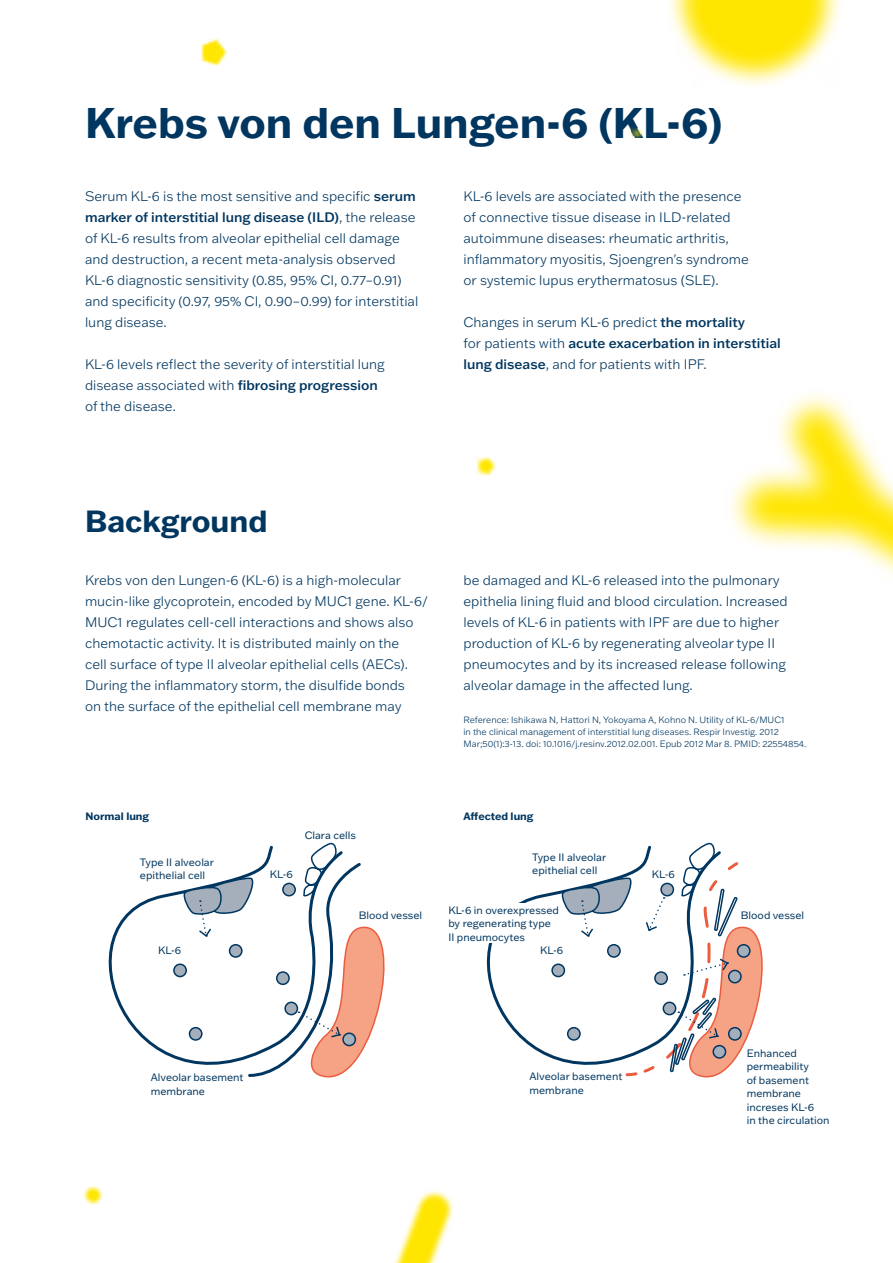
<style>
.page{position:relative;width:893px;height:1263px;background:#fff}
.page>*{position:absolute;margin:0;border:0;box-sizing:border-box;transform-origin:0 0}
.t1{font:700 42px "Franklin Gothic ATF";color:#00365f}
.t2{font:700 30px "Franklin Gothic ATF";color:#00365f}
.t3{font:300 13.5px/21px "Franklin Gothic ATF";color:#00365f}
.t4{font:10.5px/13.5px "Franklin Gothic ATF";color:#00365f}
.t5{font:700 10.5px "Franklin Gothic ATF";color:#00365f}
.t6{font:300 9px/12px "Franklin Gothic ATF";color:#00365f}
.s1{font-weight:500}
</style>
<div class="page">
<svg style="left:669px;top:0;width:171px;height:86px"></svg>
<svg style="left:683px;top:0;width:142px;height:71px;background:#ffeb3d"></svg>
<svg style="left:83px;top:1186px;width:20px;height:19px"></svg>
<svg style="left:86px;top:1188px;width:13px;height:13px"></svg>
<svg style="left:201px;top:38px;width:26px;height:28px"></svg>
<svg style="left:203px;top:40px;width:22px;height:24px"></svg>
<svg style="left:476px;top:456px;width:20px;height:20px"></svg>
<svg style="left:478px;top:458px;width:15px;height:15px"></svg>
<svg style="left:628px;top:127px;width:15px;height:11px"></svg>
<svg style="left:631px;top:129px;width:9px;height:6px"></svg>
<svg style="left:394px;top:1191px;width:59px;height:72px"></svg>
<svg style="left:395px;top:1193px;width:55px;height:70px"></svg>
<svg style="left:730px;top:394px;width:163px;height:181px"></svg>
<svg style="left:746px;top:407px;width:147px;height:164px"></svg>
<svg style="left:108px;top:845px;width:253px;height:232px"></svg>
<div style="left:174px;top:964px;width:12px;height:12px;background:#a4afbb;border-radius:50%"></div>
<div style="left:173px;top:963px;width:14px;height:14px;border:2px solid #00365f;border-radius:50%"></div>
<div style="left:230px;top:945px;width:12px;height:12px;background:#a4afbb;border-radius:50%"></div>
<div style="left:229px;top:944px;width:14px;height:14px;border:2px solid #00365f;border-radius:50%"></div>
<div style="left:283px;top:883px;width:12px;height:13px;background:#a4afbb;border-radius:50%"></div>
<div style="left:282px;top:883px;width:14px;height:13px;border:2px solid #00365f;border-radius:50%"></div>
<div style="left:277px;top:972px;width:12px;height:12px;background:#a4afbb;border-radius:50%"></div>
<div style="left:276px;top:971px;width:14px;height:14px;border:2px solid #00365f;border-radius:50%"></div>
<div style="left:285px;top:1002px;width:12px;height:13px;background:#a4afbb;border-radius:50%"></div>
<div style="left:284px;top:1001px;width:14px;height:14px;border:2px solid #00365f;border-radius:50%"></div>
<div style="left:189px;top:1028px;width:13px;height:12px;background:#a4afbb;border-radius:50%"></div>
<div style="left:189px;top:1027px;width:14px;height:14px;border:2px solid #00365f;border-radius:50%"></div>
<svg style="left:303px;top:842px;width:34px;height:55px"></svg>
<svg style="left:183px;top:874px;width:72px;height:64px"></svg>
<svg style="left:297px;top:925px;width:88px;height:153px"></svg>
<div style="left:343px;top:1033px;width:12px;height:12px;background:#a4afbb;border-radius:50%"></div>
<div style="left:342px;top:1032px;width:14px;height:14px;border:2px solid #00365f;border-radius:50%"></div>
<svg style="left:486px;top:890px;width:75px;height:172px"></svg>
<div style="left:552px;top:964px;width:12px;height:12px;background:#a4afbb;border-radius:50%"></div>
<div style="left:551px;top:963px;width:14px;height:14px;border:2px solid #00365f;border-radius:50%"></div>
<svg style="left:561px;top:842px;width:202px;height:236px"></svg>
<div style="left:446px;top:904px;width:116px;height:39px;background:#fff"></div>
<h1 class="t1" style="left:85px;top:94px;width:639px">Krebs von den Lungen-6 (KL-6)</h1>
<p class="t3" style="left:85px;top:185px;width:335px">Serum KL-6 is the most sensitive and specific <span class="s1">serum marker of interstitial lung disease (ILD)</span>, the release of KL-6 results from alveolar epithelial cell damage and destruction, a recent meta-analysis observed KL-6 diagnostic sensitivity (0.85, 95% CI, 0.77–0.91) and specificity (0.97, 95% CI, 0.90–0.99) for interstitial lung disease.</p>
<p class="t3" style="left:85px;top:353px;width:301px">KL-6 levels reflect the severity of interstitial lung disease associated with <span class="s1">fibrosing progression </span>of the disease.</p>
<p class="t3" style="left:463px;top:185px;width:287px">KL-6 levels are associated with the presence of connective tissue disease in ILD-related autoimmune diseases: rheumatic arthritis, inflammatory myositis, Sjoengren's syndrome or systemic lupus erythermatosus (SLE).</p>
<p class="t3" style="left:463px;top:311px;width:319px">Changes in serum KL-6 predict <span class="s1">the mortality<br></span>for patients with <span class="s1">acute exacerbation in interstitial lung disease</span>, and for patients with IPF.</p>
<h2 class="t2" style="left:85px;top:501px;width:184px">Background</h2>
<p class="t3" style="left:85px;top:569px;width:344px">Krebs von den Lungen-6 (KL-6) is a high-molecular mucin-like glycoprotein, encoded by MUC1 gene. KL-6/ MUC1 regulates cell-cell interactions and shows also chemotactic activity. It is distributed mainly on the<br>cell surface of type II alveolar epithelial cells (AECs).<br>During the inflammatory storm, the disulfide bonds<br>on the surface of the epithelial cell membrane may</p>
<p class="t3" style="left:463px;top:569px;width:326px">be damaged and KL-6 released into the pulmonary epithelia lining fluid and blood circulation. Increased levels of KL-6 in patients with IPF are due to higher production of KL-6 by regenerating alveolar type II pneumocytes and by its increased release following alveolar damage in the affected lung.</p>
<p class="t6" style="left:463px;top:713px;width:344px">Reference: Ishikawa N, Hattori N, Yokoyama A, Kohno N. Utility of KL-6/MUC1<br>in the clinical management of interstitial lung diseases. Respir Investig. 2012<br>Mar;50(1):3-13. doi: 10.1016/j.resinv.2012.02.001. Epub 2012 Mar 8. PMID: 22554854.</p>
<p class="t5" style="left:86px;top:809px;width:65px">Normal lung</p>
<p class="t5" style="left:463px;top:809px;width:71px">Affected lung</p>
<p class="t4" style="left:305px;top:828px;width:53px">Clara cells</p>
<p class="t4" style="left:140px;top:855px;width:76px">Type II alveolar epithelial cell</p>
<p class="t4" style="left:532px;top:850px;width:76px">Type II alveolar epithelial cell</p>
<p class="t4" style="left:270px;top:868px;width:25px">KL-6</p>
<p class="t4" style="left:652px;top:868px;width:25px">KL-6</p>
<p class="t4" style="left:448px;top:903px;width:112px">KL-6 in overexpressed by regenerating type<br>II pneumocytes</p>
<p class="t4" style="left:359px;top:908px;width:65px">Blood vessel</p>
<p class="t4" style="left:741px;top:908px;width:65px">Blood vessel</p>
<p class="t4" style="left:158px;top:944px;width:25px">KL-6</p>
<p class="t4" style="left:540px;top:944px;width:25px">KL-6</p>
<p class="t4" style="left:151px;top:1070px;width:94px">Alveolar basement membrane</p>
<p class="t4" style="left:530px;top:1069px;width:94px">Alveolar basement membrane</p>
<p class="t4" style="left:747px;top:1046px;width:84px">Enhanced permeability<br>of basement membrane increses KL-6<br>in the circulation</p>
</div>
